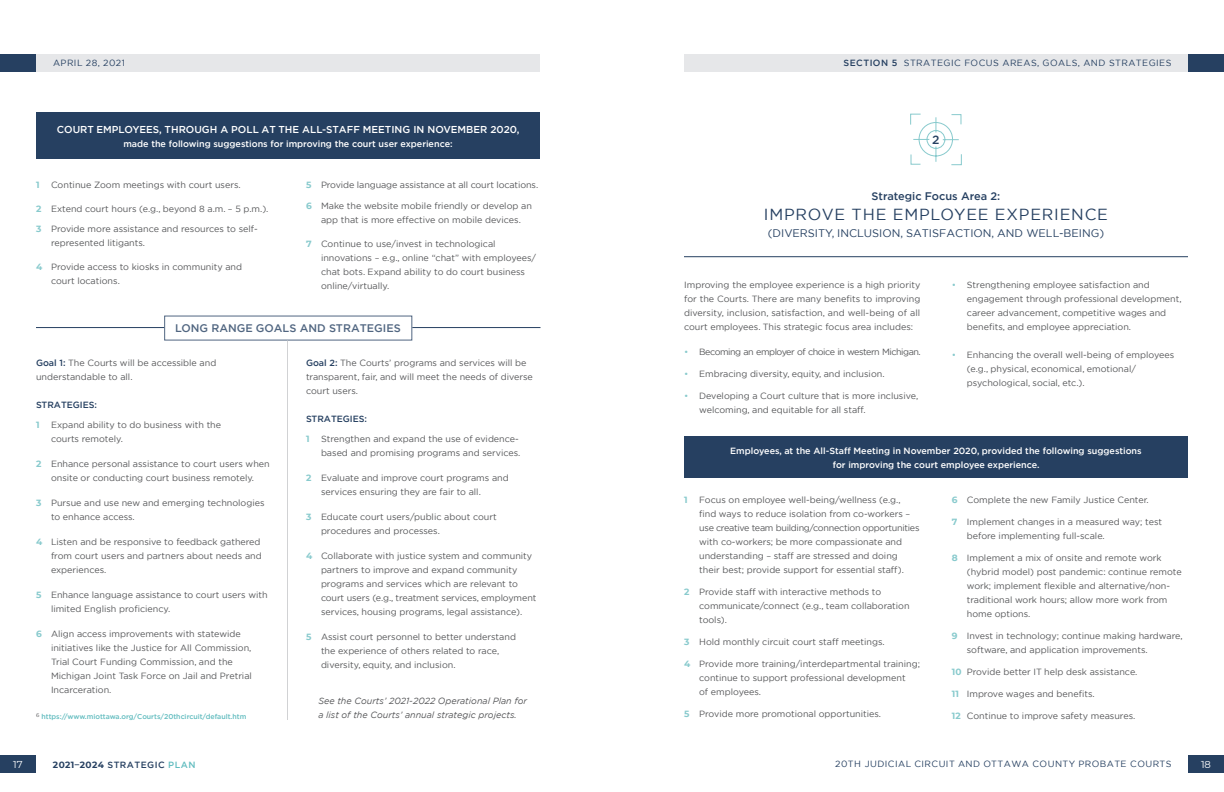
<style>
.page{position:relative;width:1224px;height:792px;background:#fff}
.page>*{position:absolute;margin:0;border:0;box-sizing:border-box;transform-origin:0 0}
.t1{font:16px "Gotham";letter-spacing:.05em;color:#264061}
.t2{font:500 12px "Gotham";color:#264061}
.t3{font:11px "Gotham";color:#264061}
.t4{font:500 11px "Gotham";color:#516681}
.t5{font:500 11px "Gotham";color:#264061}
.t6{font:500 10px "Gotham";color:#fff}
.t7{font:10px "Montserrat";color:#fff}
.t8{font:9px/14px "Gotham";color:#57585a}
.t9{font:500 9px "Gotham";color:#fff}
.t10{font:9px "Gotham";letter-spacing:.05em;color:#264061}
.t11{font:italic 9px/14px "Gotham";color:#57585a}
.t12{font:9px "Gotham";letter-spacing:-.05em;color:#57585a}
.t13{font:500 9px "Gotham";color:#264061}
.t14{font:700 9px "Montserrat";letter-spacing:.045em;color:#264061}
.t15{font:700 9px "Montserrat";color:#88cacd}
.t16{font:500 7px "Gotham";color:#61bcbf}
.s1{font-family:"Montserrat";font-weight:700;color:#88cacd}
.s2{font-weight:500;color:#264061}
.s3{font-family:"Gotham";font-weight:500}
.s4{font-family:"Gotham";font-weight:500;color:#61bcbf}
.s5{font-weight:500}
.s6{color:#88cacd}
</style>
<div class="page">
<div style="left:684px;top:436px;width:504px;height:41px;background:#264061"></div>
<div style="left:36px;top:113px;width:504px;height:46px;background:#264061"></div>
<svg style="left:910px;top:113px;width:52px;height:53px"></svg>
<hr style="left:36px;top:327px;width:128px;height:1px;background:#264061">
<hr style="left:412px;top:327px;width:128px;height:1px;background:#264061">
<hr style="left:287px;top:341px;width:1px;height:379px;background:#d1d2d4">
<hr style="left:684px;top:256px;width:504px;height:1px;background:#264061">
<div style="left:1188px;top:755px;width:36px;height:18px;background:#264061"></div>
<div style="left:684px;top:54px;width:504px;height:18px;background:#e6e7e9"></div>
<div style="left:1188px;top:54px;width:36px;height:18px;background:#264061"></div>
<div style="left:0;top:755px;width:36px;height:18px;background:#264061"></div>
<div style="left:36px;top:54px;width:504px;height:18px;background:#e6e7e9"></div>
<div style="left:0;top:54px;width:36px;height:18px;background:#264061"></div>
<p class="t10" style="left:53px;top:57px;width:73px">APRIL 28, 2021</p>
<p class="t6" style="left:57px;top:123px;width:464px">COURT EMPLOYEES, THROUGH A POLL AT THE ALL-STAFF MEETING IN NOVEMBER 2020,</p>
<p class="t9" style="left:123px;top:138px;width:331px">made the following suggestions for improving the court user experience:</p>
<p class="t15" style="left:36px;top:178px;width:5px">1</p>
<p class="t8" style="left:51px;top:178px;width:191px">Continue Zoom meetings with court users.</p>
<p class="t8" style="left:36px;top:202px;width:234px"><span class="s1">2</span> Extend court hours (e.g., beyond 8 a.m. – 5 p.m.).</p>
<p class="t8" style="left:51px;top:222px;width:208px;text-indent:-15px"><span class="s1">3</span> Provide more assistance and resources to self&shy;represented litigants.</p>
<p class="t8" style="left:51px;top:260px;width:193px;text-indent:-15px"><span class="s1">4</span> Provide access to kiosks in community and court locations.</p>
<p class="t8" style="left:306px;top:178px;width:234px"><span class="s1">5</span> Provide language assistance at all court locations.</p>
<p class="t8" style="left:306px;top:199px;width:227px;text-align:center"><span class="s1">6</span> Make the website mobile friendly or develop an app that is more effective on mobile devices.</p>
<p class="t8" style="left:321px;top:237px;width:217px;text-indent:-15px"><span class="s1">7</span> Continue to use/invest in technological innovations – e.g., online “chat” with employees/ chat bots. Expand ability to do court business online/virtually.</p>
<p class="t4" style="left:175px;top:321px;width:227px">LONG RANGE GOALS AND STRATEGIES</p>
<p class="t8" style="left:36px;top:356px;width:182px"><span class="s2">Goal 1:</span> The Courts will be accessible and understandable to all.</p>
<p class="t13" style="left:36px;top:399px;width:63px">STRATEGIES:</p>
<p class="t15" style="left:36px;top:418px;width:5px">1</p>
<p class="t8" style="left:51px;top:418px;width:172px">Expand ability to do business with the courts remotely.</p>
<p class="t8" style="left:36px;top:457px;width:235px;text-align:center"><span class="s1">2</span> Enhance personal assistance to court users when onsite or conducting court business remotely.</p>
<p class="t8" style="left:51px;top:496px;width:215px;text-indent:-15px"><span class="s1">3</span> Pursue and use new and emerging technologies to enhance access.</p>
<p class="t8" style="left:51px;top:535px;width:212px;text-indent:-15px"><span class="s1">4</span> Listen and be responsive to feedback gathered from court users and partners about needs and experiences.</p>
<p class="t8" style="left:51px;top:588px;width:218px;text-indent:-15px"><span class="s1">5</span> Enhance language assistance to court users with limited English proficiency.</p>
<p class="t8" style="left:51px;top:627px;width:202px;text-indent:-15px"><span class="s1">6</span> Align access improvements with statewide initiatives like the Justice for All Commission, Trial Court Funding Commission, and the Michigan Joint Task Force on Jail and Pretrial Incarceration.</p>
<p class="t16" style="left:36px;top:712px;width:212px"><sup>6</sup> https://www.miottawa.org/Courts/20thcircuit/default.htm</p>
<p class="t7" style="left:13px;top:758px;width:11px">17</p>
<p class="t14" style="left:53px;top:759px;width:144px">2021–2024 <span class="s3">STRATEGIC</span> <span class="s4">PLAN</span></p>
<p class="t8" style="left:306px;top:356px;width:228px"><span class="s2">Goal 2:</span> The Courts’ programs and services will be transparent, fair, and will meet the needs of diverse court users.</p>
<p class="t13" style="left:306px;top:413px;width:63px">STRATEGIES:</p>
<p class="t15" style="left:306px;top:432px;width:5px">1</p>
<p class="t8" style="left:321px;top:432px;width:201px">Strengthen and expand the use of evidence&shy;based and promising programs and services.</p>
<p class="t8" style="left:321px;top:471px;width:189px;text-indent:-15px"><span class="s1">2</span> Evaluate and improve court programs and services ensuring they are fair to all.</p>
<p class="t8" style="left:321px;top:510px;width:177px;text-indent:-15px"><span class="s1">3</span> Educate court users/public about court procedures and processes.</p>
<p class="t8" style="left:321px;top:549px;width:217px;text-indent:-15px"><span class="s1">4</span> Collaborate with justice system and community partners to improve and expand community programs and services which are relevant to court users (e.g., treatment services, employment services, housing programs, legal assistance).</p>
<p class="t8" style="left:321px;top:630px;width:196px;text-indent:-15px"><span class="s1">5</span> Assist court personnel to better understand the experience of others related to race, diversity, equity, and inclusion.</p>
<p class="t11" style="left:318px;top:694px;width:210px">See the Courts’ 2021-2022 Operational Plan for a list of the Courts’ annual strategic projects.</p>
<p class="t10" style="left:844px;top:57px;width:329px"><span class="s5">SECTION 5</span> STRATEGIC FOCUS AREAS, GOALS, AND STRATEGIES</p>
<p class="t2" style="left:932px;top:132px;width:9px">2</p>
<p class="t5" style="left:872px;top:189px;width:130px">Strategic Focus Area 2:</p>
<p class="t1" style="left:764px;top:204px;width:346px">IMPROVE THE EMPLOYEE EXPERIENCE</p>
<p class="t3" style="left:768px;top:226px;width:338px">(DIVERSITY, INCLUSION, SATISFACTION, AND WELL-BEING)</p>
<p class="t8" style="left:684px;top:277px;width:238px;text-align:justify">Improving the employee experience is a high priority for the Courts. There are many benefits to improving diversity, inclusion, satisfaction, and well-being of all court employees. This strategic focus area includes:</p>
<p class="t12" style="left:684px;top:346px;width:238px"><span class="s6">•</span> Becoming an employer of choice in western Michigan.</p>
<p class="t8" style="left:684px;top:366px;width:202px"><span class="s6">•</span> Embracing diversity, equity, and inclusion.</p>
<p class="t8" style="left:699px;top:388px;width:221px;text-indent:-15px"><span class="s6">•</span> Developing a Court culture that is more inclusive, welcoming, and equitable for all staff.</p>
<p class="t8" style="left:967px;top:277px;width:216px;text-indent:-15px"><span class="s6">•</span> Strengthening employee satisfaction and engagement through professional development,</p>
<p class="t8" style="left:967px;top:305px;width:201px">career advancement, competitive wages and benefits, and employee appreciation.</p>
<p class="t8" style="left:967px;top:347px;width:209px;text-indent:-15px"><span class="s6">•</span> Enhancing the overall well-being of employees (e.g., physical, economical, emotional/ psychological, social, etc.).</p>
<p class="t9" style="left:730px;top:445px;width:413px">Employees, at the All-Staff Meeting in November 2020, provided the following suggestions</p>
<p class="t9" style="left:833px;top:459px;width:208px">for improving the court employee experience.</p>
<p class="t15" style="left:684px;top:494px;width:5px">1</p>
<p class="t8" style="left:699px;top:493px;width:222px">Focus on employee well-being/wellness (e.g., find ways to reduce isolation from co-workers – use creative team building/connection opportunities with co-workers; be more compassionate and understanding – staff are stressed and doing their best; provide support for essential staff).</p>
<p class="t8" style="left:699px;top:585px;width:212px;text-indent:-15px"><span class="s1">2</span> Provide staff with interactive methods to communicate/connect (e.g., team collaboration tools).</p>
<p class="t8" style="left:684px;top:635px;width:202px"><span class="s1">3</span> Hold monthly circuit court staff meetings.</p>
<p class="t8" style="left:699px;top:657px;width:222px;text-indent:-15px"><span class="s1">4</span> Provide more training/interdepartmental training; continue to support professional development<br>of employees.</p>
<p class="t8" style="left:684px;top:707px;width:198px"><span class="s1">5</span> Provide more promotional opportunities.</p>
<p class="t8" style="left:952px;top:493px;width:199px"><span class="s1">6</span> Complete the new Family Justice Center.</p>
<p class="t8" style="left:967px;top:515px;width:197px;text-indent:-15px"><span class="s1">7</span> Implement changes in a measured way; test before implementing full-scale.</p>
<p class="t8" style="left:967px;top:551px;width:216px;text-indent:-15px"><span class="s1">8</span> Implement a mix of onsite and remote work (hybrid model) post pandemic: continue remote work; implement flexible and alternative/non&shy;traditional work hours; allow more work from home options.</p>
<p class="t8" style="left:967px;top:629px;width:217px;text-indent:-15px"><span class="s1">9</span> Invest in technology; continue making hardware, software, and application improvements.</p>
<p class="t8" style="left:952px;top:665px;width:187px"><span class="s1">10</span> Provide better IT help desk assistance.</p>
<p class="t8" style="left:952px;top:687px;width:144px"><span class="s1">11</span> Improve wages and benefits.</p>
<p class="t8" style="left:952px;top:709px;width:185px"><span class="s1">12</span> Continue to improve safety measures.</p>
<p class="t10" style="left:835px;top:758px;width:338px">20TH JUDICIAL CIRCUIT AND OTTAWA COUNTY PROBATE COURTS</p>
<p class="t7" style="left:1201px;top:758px;width:11px">18</p>
</div>
